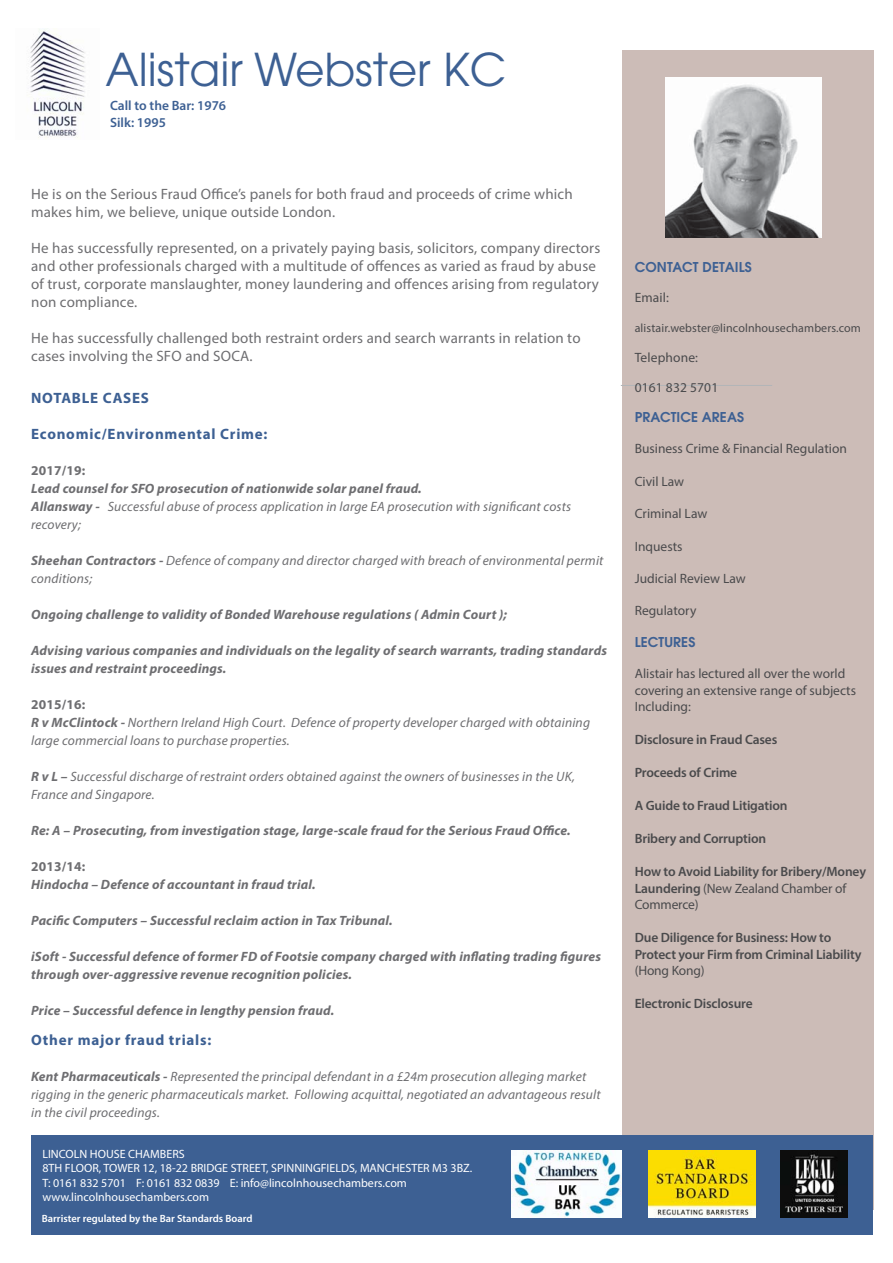
<style>
.page{position:relative;width:893px;height:1263px;background:#fff}
.page>*{position:absolute;margin:0;border:0;box-sizing:border-box;transform-origin:0 0}
.t1{font:45px "Avant Garde";color:#3d6093}
.t2{font:15px/18px "Myriad Pro";letter-spacing:.01em;color:#6e6e71}
.t3{font:700 15px "Myriad Pro";letter-spacing:.05em;color:#3d6093}
.t4{font:italic 13.5px/18px "Myriad Pro";letter-spacing:.01em;color:#6e6e71}
.t5{font:italic 700 13.5px/18px "Myriad Pro";letter-spacing:.01em;color:#6e6e71}
.t6{font:600 13.5px/16.5px "Myriad Pro";letter-spacing:-.01em;color:#4a4a4c}
.t7{font:13.5px/16.5px "Myriad Pro";color:#4a4a4c}
.t8{font:600 13.5px "Avant Garde";letter-spacing:.01em;color:#3d6093}
.t9{font:600 13.5px/16.2px "Myriad Pro";color:#3d6093}
.t10{font:12px/14.4px "Myriad Pro";color:#fff}
.t11{font:12px "Myriad Pro";letter-spacing:.01em;color:#4a4a4c}
.t12{font:600 10.5px "Myriad Pro";color:#fff}
.s1{font-weight:700;font-style:normal}
.s2{font-weight:700}
.s3{font-style:normal}
.s4{font-weight:400}
</style>
<div class="page">
<div style="left:622px;top:50px;width:251px;height:1160px;background:#ccbcb7"></div>
<div style="left:31px;top:1136px;width:841px;height:99px;background:#3d6093"></div>
<hr style="left:621px;top:385px;width:151px;height:1px;background:#b3b5b8">
<img style="left:30px;top:29px;width:55px;height:109px">
<img style="left:665px;top:77px;width:156px;height:160px">
<img style="left:648px;top:1150px;width:107px;height:67px">
<img style="left:780px;top:1150px;width:67px;height:67px">
<img style="left:511px;top:1151px;width:111px;height:66px">
<p class="t1" style="left:106px;top:52px;width:402px">Alistair Webster KC</p>
<p class="t9" style="left:110px;top:99px;width:118px">Call to the Bar: 1976<br>Silk: 1995</p>
<p class="t2" style="left:31px;top:186px;width:543px">He is on the Serious Fraud Office’s panels for both fraud and proceeds of crime which makes him, we believe, unique outside London.</p>
<p class="t2" style="left:31px;top:240px;width:571px">He has successfully represented, on a privately paying basis, solicitors, company directors and other professionals charged with a multitude of offences as varied as fraud by abuse of trust, corporate manslaughter, money laundering and offences arising from regulatory non compliance.</p>
<p class="t2" style="left:31px;top:330px;width:551px">He has successfully challenged both restraint orders and search warrants in relation to cases involving the SFO and SOCA.</p>
<p class="t3" style="left:31px;top:389px;width:119px">NOTABLE CASES</p>
<p class="t3" style="left:31px;top:425px;width:238px">Economic/Environmental Crime:</p>
<p class="t4" style="left:31px;top:463px;width:542px"><span class="s1">2017/19:<br></span><span class="s2">Lead counsel for SFO prosecution of nationwide solar panel fraud.<br>Allansway -</span> Successful abuse of process application in large EA prosecution with significant costs recovery;</p>
<p class="t4" style="left:31px;top:553px;width:574px"><span class="s2">Sheehan Contractors -</span> Defence of company and director charged with breach of environmental permit conditions;</p>
<p class="t5" style="left:31px;top:607px;width:477px">Ongoing challenge to validity of Bonded Warehouse regulations ( Admin Court );</p>
<p class="t5" style="left:31px;top:643px;width:577px">Advising various companies and individuals on the legality of search warrants, trading standards issues and restraint proceedings.</p>
<p class="t4" style="left:31px;top:697px;width:560px"><span class="s1">2015/16:<br></span><span class="s2">R v McClintock -</span> Northern Ireland High Court. Defence of property developer charged with obtaining large commercial loans to purchase properties.</p>
<p class="t4" style="left:31px;top:769px;width:545px"><span class="s2">R v L –</span> Successful discharge of restraint orders obtained against the owners of businesses in the UK,<br>France and Singapore.</p>
<p class="t5" style="left:31px;top:823px;width:541px">Re: A – Prosecuting, from investigation stage, large-scale fraud for the Serious Fraud Office.</p>
<p class="t5" style="left:31px;top:859px;width:286px"><span class="s3">2013/14:<br></span>Hindocha – Defence of accountant in fraud trial.</p>
<p class="t5" style="left:31px;top:913px;width:363px">Pacific Computers – Successful reclaim action in Tax Tribunal.</p>
<p class="t5" style="left:31px;top:949px;width:571px">iSoft - Successful defence of former FD of Footsie company charged with inflating trading figures through over-aggressive revenue recognition policies.</p>
<p class="t5" style="left:31px;top:1003px;width:305px">Price – Successful defence in lengthy pension fraud.</p>
<p class="t3" style="left:31px;top:1031px;width:182px">Other major fraud trials:</p>
<p class="t4" style="left:31px;top:1069px;width:571px"><span class="s2">Kent Pharmaceuticals -</span> Represented the principal defendant in a £24m prosecution alleging market rigging in the generic pharmaceuticals market. Following acquittal, negotiated an advantageous result in the civil proceedings.</p>
<p class="t10" style="left:42px;top:1148px;width:431px">LINCOLN HOUSE CHAMBERS<br>8TH FLOOR, TOWER 12, 18-22 BRIDGE STREET, SPINNINGFIELDS, MANCHESTER M3 3BZ.<br>T: 0161 832 5701 F: 0161 832 0839 E: info@lincolnhousechambers.com www.lincolnhousechambers.com</p>
<p class="t12" style="left:42px;top:1215px;width:212px">Barrister regulated by the Bar Standards Board</p>
<p class="t8" style="left:635px;top:262px;width:119px">CONTACT DETAILS</p>
<p class="t7" style="left:635px;top:290px;width:36px">Email:</p>
<p class="t11" style="left:635px;top:324px;width:228px">alistair.webster@lincolnhousechambers.com</p>
<p class="t7" style="left:635px;top:350px;width:65px">Telephone:</p>
<p class="t7" style="left:635px;top:380px;width:85px">0161 832 5701</p>
<p class="t8" style="left:635px;top:412px;width:111px">PRACTICE AREAS</p>
<p class="t7" style="left:635px;top:442px;width:214px">Business Crime &amp; Financial Regulation</p>
<p class="t7" style="left:635px;top:474px;width:51px">Civil Law</p>
<p class="t7" style="left:635px;top:506px;width:74px">Criminal Law</p>
<p class="t7" style="left:635px;top:539px;width:49px">Inquests</p>
<p class="t7" style="left:635px;top:571px;width:112px">Judicial Review Law</p>
<p class="t7" style="left:635px;top:604px;width:63px">Regulatory</p>
<p class="t8" style="left:635px;top:637px;width:62px">LECTURES</p>
<p class="t7" style="left:635px;top:666px;width:223px">Alistair has lectured all over the world covering an extensive range of subjects<br>Including:</p>
<p class="t6" style="left:635px;top:732px;width:144px">Disclosure in Fraud Cases</p>
<p class="t6" style="left:635px;top:765px;width:104px">Proceeds of Crime</p>
<p class="t6" style="left:635px;top:798px;width:154px">A Guide to Fraud Litigation</p>
<p class="t6" style="left:635px;top:831px;width:133px">Bribery and Corruption</p>
<p class="t6" style="left:635px;top:864px;width:233px">How to Avoid Liability for Bribery/Money<br>Laundering <span class="s4">(New Zealand Chamber of<br>Commerce)</span></p>
<p class="t6" style="left:635px;top:930px;width:228px">Due Diligence for Business: How to<br>Protect your Firm from Criminal Liability <span class="s4">(Hong Kong)</span></p>
<p class="t6" style="left:635px;top:996px;width:119px">Electronic Disclosure</p>
</div>
